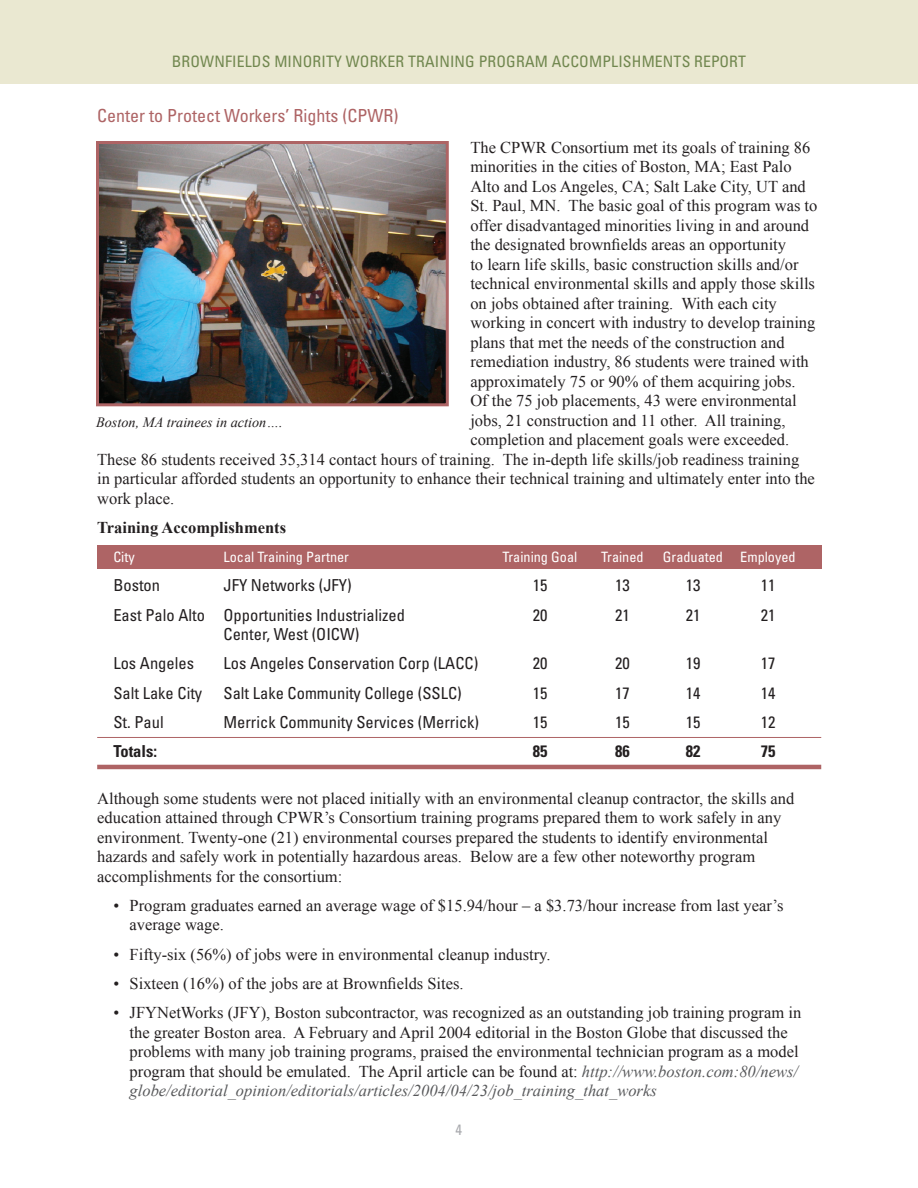
<style>
.page{position:relative;width:918px;height:1188px;background:#fff}
.page>*{position:absolute;margin:0;border:0;box-sizing:border-box;transform-origin:0 0}
.t1{font:condensed 18px "Univers";color:#ae6465}
.t2{font:16.5px/19.5px "Times New Roman";color:#231f20}
.t3{font:condensed 16.5px "Univers";color:#231f20}
.t4{font:700 16.5px "Times New Roman";color:#231f20}
.t5{font:700 condensed 16.5px "Univers";color:#231f20}
.t6{font:condensed 15.75px "Univers";letter-spacing:.01em;color:#71874f}
.t7{font:condensed 14.25px "Univers";color:#fff}
.t8{font:italic 14.25px "Times New Roman";color:#231f20}
.s1{font-style:italic;color:#57585a}
</style>
<div class="page">
<div style="left:0;top:0;width:918px;height:84px;background:#eae8d1"></div>
<div style="left:97px;top:545px;width:724px;height:24px;background:#ae6465"></div>
<img style="left:100px;top:145px;width:345px;height:257px">
<div style="left:96px;top:141px;width:353px;height:265px;border:3px solid #ae6465"></div>
<hr style="left:97px;top:765px;width:724px;height:4px;background:#ae6465">
<hr style="left:97px;top:737px;width:724px;height:1px;background:#ae6465">
<p class="t6" style="left:172px;top:51px;width:576px">Brownfields Minority Worker Training Program Accomplishm ents Report</p>
<p class="t1" style="left:97px;top:105px;width:303px">Center to Protect Workers’ Rights (CPWR)</p>
<p class="t2" style="left:470px;top:137px;width:342px">The CPWR Consortium met its goals of training 86</p>
<p class="t2" style="left:470px;top:157px;width:323px">minorities in the cities of Boston, MA; East Palo</p>
<p class="t2" style="left:470px;top:176px;width:337px">Alto and Los Angeles, CA; Salt Lake City, UT and</p>
<p class="t2" style="left:470px;top:196px;width:349px">St. Paul, MN. The basic goal of this program was to</p>
<p class="t2" style="left:470px;top:215px;width:340px">offer disadvantaged minorities living in and around</p>
<p class="t2" style="left:470px;top:235px;width:317px">the designated brownfields areas an opportunity</p>
<p class="t2" style="left:470px;top:254px;width:330px">to learn life skills, basic construction skills and/or</p>
<p class="t2" style="left:470px;top:274px;width:346px">technical environmental skills and apply those skills</p>
<p class="t2" style="left:470px;top:293px;width:308px">on jobs obtained after training. With each city</p>
<p class="t2" style="left:470px;top:313px;width:347px">working in concert with industry to develop training</p>
<p class="t2" style="left:470px;top:332px;width:316px">plans that met the needs of the construction and</p>
<p class="t2" style="left:470px;top:352px;width:340px">remediation industry, 86 students were trained with</p>
<p class="t2" style="left:470px;top:371px;width:327px">approximately 75 or 90% of them acquiring jobs.</p>
<p class="t2" style="left:470px;top:391px;width:328px">Of the 75 job placements, 43 were environmental</p>
<p class="t2" style="left:470px;top:410px;width:317px">jobs, 21 construction and 11 other. All training,</p>
<p class="t2" style="left:470px;top:430px;width:320px">completion and placement goals were exceeded.</p>
<p class="t2" style="left:97px;top:449px;width:704px">These 86 students received 35,314 contact hours of training. The in-depth life skills/job readiness training</p>
<p class="t2" style="left:97px;top:469px;width:719px">in particular afforded students an opportunity to enhance their technical training and ultimately enter into the</p>
<p class="t2" style="left:97px;top:488px;width:78px">work place.</p>
<p class="t4" style="left:97px;top:518px;width:191px">Training Accomplishments</p>
<p class="t7" style="left:113px;top:548px;width:23px">City</p>
<p class="t7" style="left:223px;top:548px;width:127px">Local Training Partner</p>
<p class="t7" style="left:503px;top:548px;width:295px">Training Goal Trained Graduated Employed</p>
<p class="t3" style="left:113px;top:575px;width:48px">Boston</p>
<p class="t3" style="left:224px;top:575px;width:130px">JFY N etworks (JFY)</p>
<p class="t3" style="left:533px;top:575px;width:16px">15</p>
<p class="t3" style="left:615px;top:575px;width:16px">13</p>
<p class="t3" style="left:686px;top:575px;width:16px">13</p>
<p class="t3" style="left:761px;top:575px;width:16px">11</p>
<p class="t3" style="left:113px;top:604px;width:293px">East Palo Alto O pportunities I ndustrialized</p>
<p class="t3" style="left:533px;top:604px;width:16px">20</p>
<p class="t3" style="left:615px;top:604px;width:16px">21</p>
<p class="t3" style="left:686px;top:604px;width:16px">21</p>
<p class="t3" style="left:761px;top:604px;width:16px">21</p>
<p class="t3" style="left:224px;top:624px;width:104px">Center, West (OICW</p>
<p class="t3" style="left:355px;top:624px;width:6px">)</p>
<p class="t3" style="left:113px;top:653px;width:97px">Los Angeles L</p>
<p class="t3" style="left:231px;top:653px;width:217px">os Angeles Conservation Corp (LACC</p>
<p class="t3" style="left:474px;top:653px;width:6px">)</p>
<p class="t3" style="left:533px;top:653px;width:16px">20</p>
<p class="t3" style="left:615px;top:653px;width:16px">20</p>
<p class="t3" style="left:686px;top:653px;width:16px">19</p>
<p class="t3" style="left:761px;top:653px;width:16px">17</p>
<p class="t3" style="left:113px;top:682px;width:319px">Salt Lake City Salt Lake Community College (SSLC</p>
<p class="t3" style="left:457px;top:682px;width:6px">)</p>
<p class="t3" style="left:533px;top:682px;width:16px">15</p>
<p class="t3" style="left:615px;top:682px;width:16px">17</p>
<p class="t3" style="left:686px;top:682px;width:16px">14</p>
<p class="t3" style="left:761px;top:682px;width:16px">14</p>
<p class="t3" style="left:113px;top:712px;width:52px">St. Paul</p>
<p class="t3" style="left:224px;top:712px;width:257px">Merrick Community Services (Merrick)</p>
<p class="t3" style="left:533px;top:712px;width:16px">15</p>
<p class="t3" style="left:615px;top:712px;width:16px">15</p>
<p class="t3" style="left:686px;top:712px;width:16px">15</p>
<p class="t3" style="left:761px;top:712px;width:16px">12</p>
<p class="t5" style="left:113px;top:741px;width:45px">Totals:</p>
<p class="t5" style="left:533px;top:741px;width:16px">85</p>
<p class="t5" style="left:615px;top:741px;width:16px">86</p>
<p class="t5" style="left:686px;top:741px;width:16px">82</p>
<p class="t5" style="left:761px;top:741px;width:16px">75</p>
<p class="t2" style="left:97px;top:788px;width:699px">Although some students were not placed initially with an environmental cleanup contractor, the skills and education attained through CPWR’s Consortium training programs prepared them to work safely in any environment. Twenty-one (21) environmental courses prepared the students to identify environmental hazards and safely work in potentially hazardous areas. Below are a few other noteworthy program accomplishments for the consortium:</p>
<p class="t2" style="left:130px;top:895px;width:655px;text-indent:-16px">• Program graduates earned an average wage of $15.94/hour – a $3.73/hour increase from last year’s average wage.</p>
<p class="t2" style="left:113px;top:944px;width:439px">• Fifty-six (56%) of jobs were in environmental cleanup industry.</p>
<p class="t2" style="left:113px;top:973px;width:352px">• Sixteen (16%) of the jobs are at Brownfields Sites.</p>
<p class="t2" style="left:130px;top:1003px;width:673px;text-indent:-16px">• JFYNetWorks (JFY), Boston subcontractor, was recognized as an outstanding job training program in the greater Boston area. A February and April 2004 editorial in the Boston Globe that discussed the problems with many job training programs, praised the environmental technician program as a model program that should be emulated. The April article can be found at: <span class="s1">http://www.boston.com:80/news/ globe/editorial_opinion/editorials/articles/2004/04/23/job_training_that_works</span></p>
<p class="t8" style="left:96px;top:414px;width:188px">Boston, MA trainees in action….</p>
</div>
